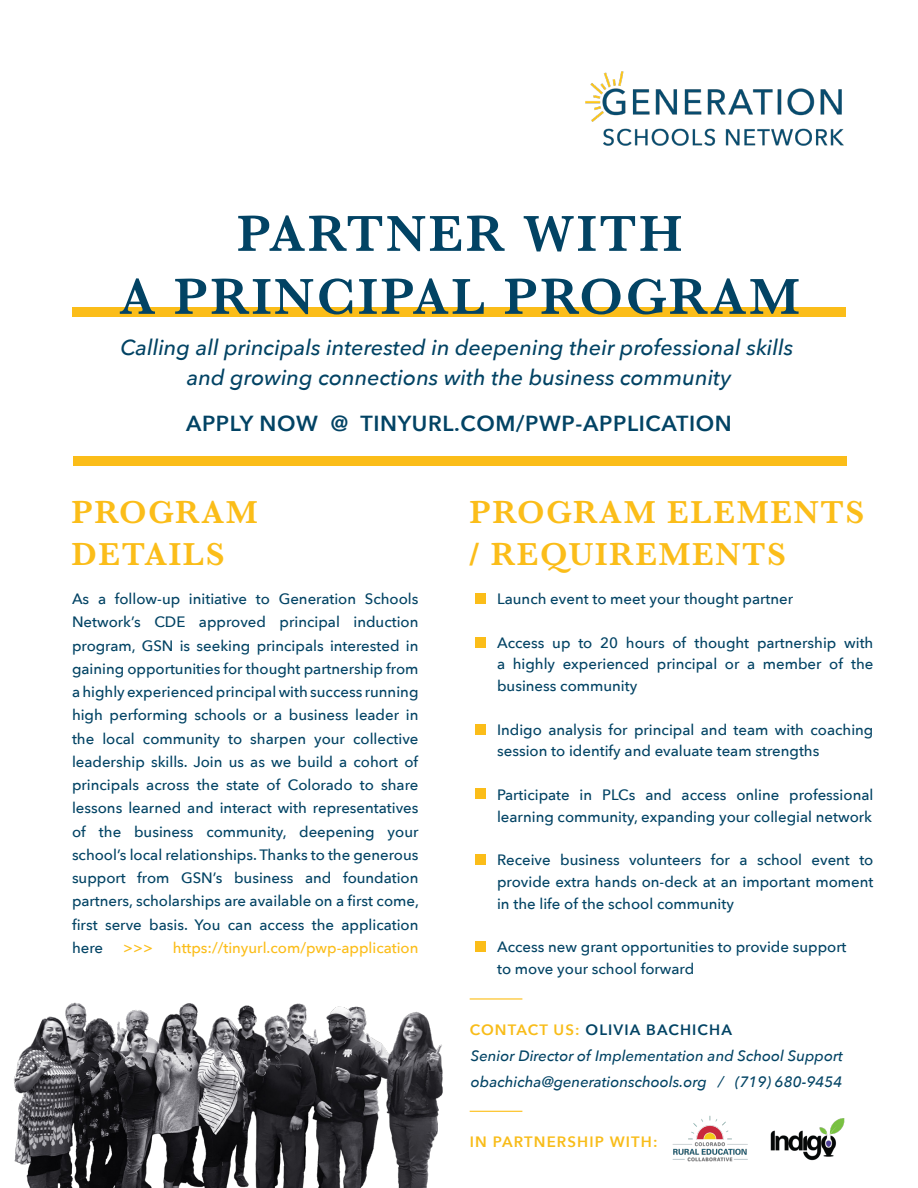
<style>
.page{position:relative;width:918px;height:1188px;background:#fff}
.page>*{position:absolute;margin:0;border:0;box-sizing:border-box;transform-origin:0 0}
.general_overview_of{font:600 52.5px/63px "Baskerville";letter-spacing:.05em;color:#024364;text-align:center}
.t1{font:600 33px "Baskerville";letter-spacing:.05em;color:#fbbd19}
.general_overview_of-2{font:italic 500 21.75px/30px "Avenir Next";color:#024364;text-align:center}
.general_overview_of-3{font:600 21.75px "Avenir Next";letter-spacing:.03em;color:#024364}
.t2{font:500 15px/23.2px "Avenir Next";color:#024364;text-align:justify}
.t3{font:italic 500 15px "Avenir Next";color:#024364}
.t4{font:500 15px "Avenir Next";color:#fbbd19}
.t5{font:600 15px "Avenir Next";letter-spacing:.075em;color:#024364}
.t6{font:600 15px "Avenir Next";letter-spacing:.075em;color:#f8bc19}
.s1{color:#f8bc19}
</style>
<div class="page">
<div style="left:72px;top:308px;width:774px;height:9px;background:#fbbd19"></div>
<div style="left:73px;top:456px;width:774px;height:10px;background:#fbbd19"></div>
<img style="left:585px;top:72px;width:259px;height:74px">
<div style="left:476px;top:594px;width:10px;height:10px;background:#fbbd19"></div>
<div style="left:476px;top:637px;width:10px;height:10px;background:#fbbd19"></div>
<div style="left:476px;top:724px;width:10px;height:10px;background:#fbbd19"></div>
<div style="left:476px;top:789px;width:10px;height:10px;background:#fbbd19"></div>
<div style="left:476px;top:855px;width:10px;height:10px;background:#fbbd19"></div>
<div style="left:476px;top:942px;width:10px;height:10px;background:#fbbd19"></div>
<img style="left:13px;top:1002px;width:430px;height:186px">
<img style="left:672px;top:1116px;width:76px;height:46px">
<img style="left:771px;top:1118px;width:74px;height:43px">
<hr style="left:470px;top:998px;width:52px;height:2px;background:#fdbe15">
<hr style="left:470px;top:1111px;width:52px;height:1px;background:#fdbe15">
<p class="general_overview_of" style="left:119px;top:202px;width:682px">PARTNER WITH<br>A PRINCIPAL PROGRAM</p>
<p class="general_overview_of-2" style="left:121px;top:332px;width:675px">Calling all principals interested in deepening their professional skills and growing connections with the business community</p>
<p class="general_overview_of-3" style="left:186px;top:404px;width:547px">APPLY NOW @ TINYURL.COM/PWP-APPLICATION</p>
<p class="t1" style="left:72px;top:489px;width:188px">PROGRAM</p>
<p class="t1" style="left:72px;top:531px;width:155px">DETAILS</p>
<p class="t2" style="left:72px;top:587px;width:348px">As a follow-up initiative to Generation Schools Network’s CDE approved principal induction program, GSN is seeking principals interested in gaining opportunities for thought partnership from a highly experienced principal with success running high performing schools or a business leader in the local community to sharpen your collective leadership skills. Join us as we build a cohort of principals across the state of Colorado to share lessons learned and interact with representatives of the business community, deepening your school’s local relationships. Thanks to the generous support from GSN’s business and foundation partners, scholarships are available on a first come, first serve basis. You can access the application here</p>
<p class="t4" style="left:123px;top:935px;width:31px">&gt;&gt;&gt;</p>
<p class="t4" style="left:173px;top:935px;width:247px">https://tinyurl.com/pwp-application</p>
<p class="t1" style="left:470px;top:489px;width:396px">PROGRAM ELEMENTS</p>
<p class="t1" style="left:470px;top:531px;width:318px">/ REQUIREMENTS</p>
<p class="t2" style="left:497px;top:587px;width:298px">Launch event to meet your thought partner</p>
<p class="t2" style="left:497px;top:631px;width:378px;line-height:21.8px">Access up to 20 hours of thought partnership with a highly experienced principal or a member of the business community</p>
<p class="t2" style="left:497px;top:718px;width:378px;line-height:21.8px">Indigo analysis for principal and team with coaching session to identify and evaluate team strengths</p>
<p class="t2" style="left:497px;top:783px;width:378px;line-height:21.8px">Participate in PLCs and access online professional learning community, expanding your collegial network</p>
<p class="t2" style="left:497px;top:849px;width:378px;line-height:21.8px">Receive business volunteers for a school event to provide extra hands on-deck at an important moment in the life of the school community</p>
<p class="t2" style="left:497px;top:935px;width:351px">Access new grant opportunities to provide support</p>
<p class="t2" style="left:497px;top:957px;width:199px">to move your school forward</p>
<p class="t5" style="left:470px;top:1017px;width:264px"><span class="s1">CONTACT US:</span> OLIVIA BACHICHA</p>
<p class="t3" style="left:471px;top:1043px;width:374px">Senior Director of Implementation and School Support</p>
<p class="t3" style="left:471px;top:1069px;width:373px">obachicha@generationschools.org / (719) 680-9454</p>
<p class="t6" style="left:470px;top:1129px;width:189px">IN PARTNERSHIP WITH:</p>
</div>
